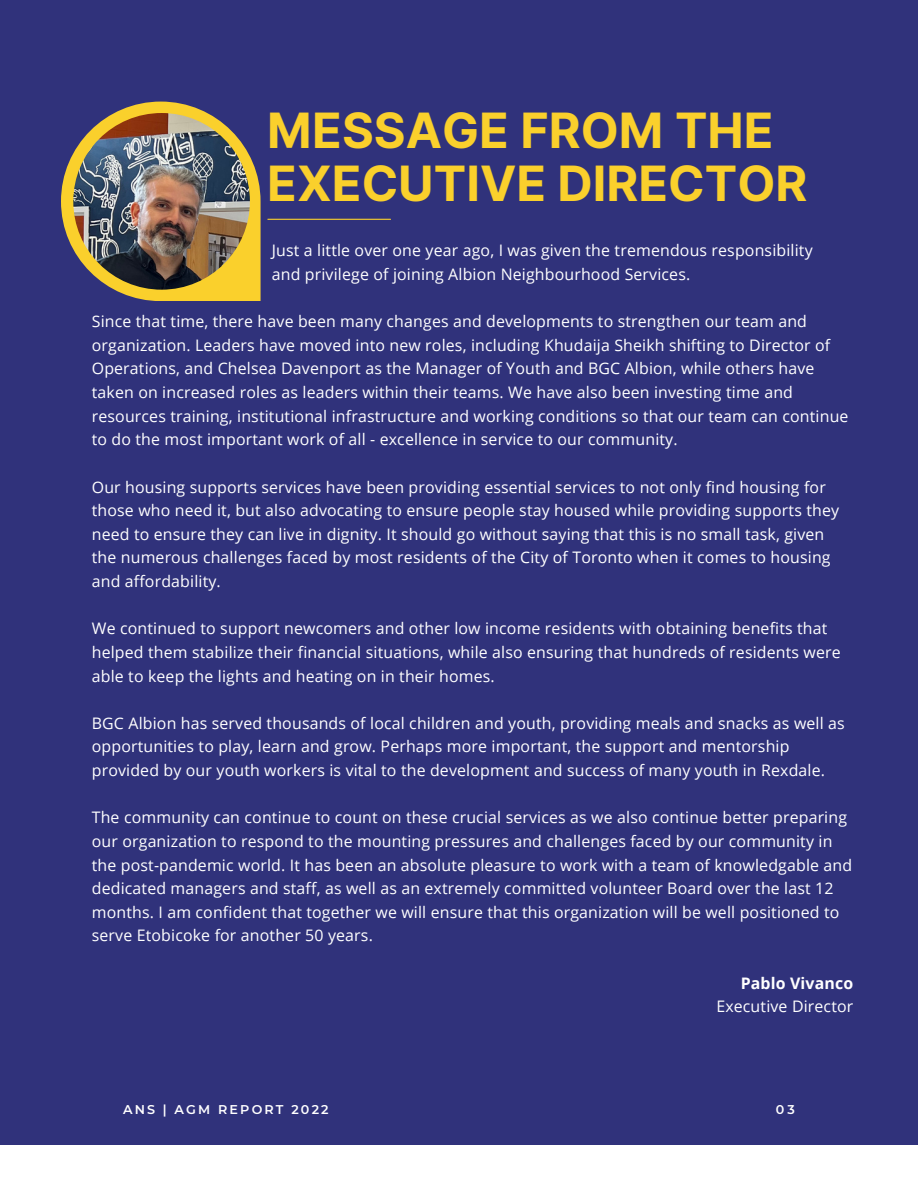
<style>
.page{position:relative;width:918px;height:1188px;background:#30327b}
.page>*{position:absolute;margin:0;border:0;box-sizing:border-box;transform-origin:0 0}
.t1{font:700 48.6px/52.1px "Inter";color:#fad02c}
.t2{font:15.9px/23.7px "Open Sans";letter-spacing:.01em;color:#fff}
.t3{font:700 15.9px "Open Sans";letter-spacing:.01em;color:#fff}
.t4{font:600 12.75px "Montserrat";letter-spacing:.17em;color:#fff}
</style>
<div class="page">
<hr style="left:268px;top:219px;width:123px;height:1px;background:#fad02c">
<div style="left:0;top:1145px;width:918px;height:43px;background:#fff"></div>
<svg style="left:61px;top:102px;width:200px;height:199px"></svg>
<img style="left:73px;top:113px;width:177px;height:177px;border-radius:50%">
<p class="t1" style="left:267px;top:105px;width:542px">MESSAGE FROM THE<br>EXECUTIVE DIRECTOR</p>
<p class="t2" style="left:272px;top:238px;width:542px">Just a little over one year ago, I was given the tremendous responsibility</p>
<p class="t2" style="left:272px;top:262px;width:420px">and privilege of joining Albion Neighbourhood Services.</p>
<p class="t2" style="left:92px;top:309px;width:758px">Since that time, there have been many changes and developments to strengthen our team and organization. Leaders have moved into new roles, including Khudaija Sheikh shifting to Director of Operations, and Chelsea Davenport as the Manager of Youth and BGC Albion, while others have taken on increased roles as leaders within their teams. We have also been investing time and resources training, institutional infrastructure and working conditions so that our team can continue to do the most important work of all - excellence in service to our community.</p>
<p class="t2" style="left:92px;top:475px;width:749px">Our housing supports services have been providing essential services to not only find housing for those who need it, but also advocating to ensure people stay housed while providing supports they need to ensure they can live in dignity. It should go without saying that this is no small task, given the numerous challenges faced by most residents of the City of Toronto when it comes to housing and affordability.</p>
<p class="t2" style="left:92px;top:616px;width:750px">We continued to support newcomers and other low income residents with obtaining benefits that helped them stabilize their financial situations, while also ensuring that hundreds of residents were able to keep the lights and heating on in their homes.</p>
<p class="t2" style="left:92px;top:711px;width:755px">BGC Albion has served thousands of local children and youth, providing meals and snacks as well as opportunities to play, learn and grow. Perhaps more important, the support and mentorship provided by our youth workers is vital to the development and success of many youth in Rexdale.</p>
<p class="t2" style="left:92px;top:805px;width:762px">The community can continue to count on these crucial services as we also continue better preparing our organization to respond to the mounting pressures and challenges faced by our community in the post-pandemic world. It has been an absolute pleasure to work with a team of knowledgable and dedicated managers and staff, as well as an extremely committed volunteer Board over the last 12 months. I am confident that together we will ensure that this organization will be well positioned to serve Etobicoke for another 50 years.</p>
<p class="t3" style="left:741px;top:972px;width:114px">Pablo Vivanco</p>
<p class="t2" style="left:716px;top:994px;width:138px">Executive Director</p>
<p class="t4" style="left:123px;top:1102px;width:207px">ANS | AGM REPORT 2022</p>
<p class="t4" style="left:776px;top:1102px;width:21px">03</p>
</div>
